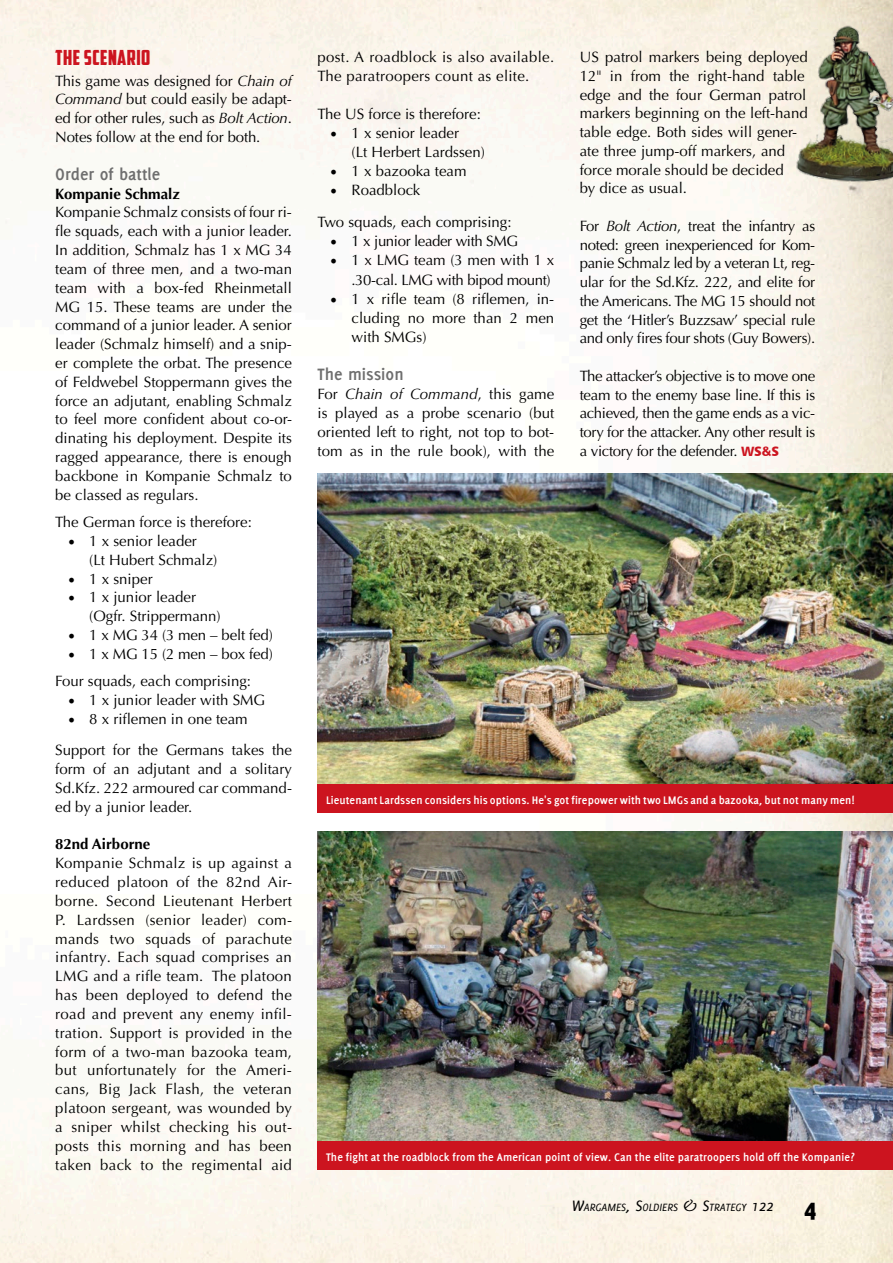
<style>
.page{position:relative;width:893px;height:1263px;background:#fff}
.page>*{position:absolute;margin:0;border:0;box-sizing:border-box;transform-origin:0 0}
.t1{font:21px "American Captain";letter-spacing:.02em;color:#cc141f}
.t2{font:700 18px "Delicious";color:#6e6e6e}
.t3{font:15px/18.8px "Optima LT Pro";color:#000;text-align:justify}
.t4{font:15px/19px "Optima LT Pro";letter-spacing:-.025em;color:#000;text-align:right}
.t5{font:15px/19px "Optima LT Pro";letter-spacing:.02em;color:#000}
.t6{font:700 15px "Optima LT Pro";color:#000}
.t7{font:700 12px "Delicious";letter-spacing:.01em;color:#fff}
.t8{font:italic 11.55px "Delicious";color:#000}
.s1{font-style:italic}
.s2{font-family:"Minion Pro";font-size:18px}
.s3{font-family:"Humanist 531 BT Black A";font-size:13.5px;color:#cc141f}
.s4{font-size:16.5px}
.s5{font-weight:800;font-style:normal;font-size:27px}
</style>
<div class="page">
<img style="left:0;top:0;width:893px;height:1263px">
<img style="left:317px;top:831px;width:576px;height:310px">
<img style="left:317px;top:474px;width:576px;height:310px">
<img style="left:0;top:421px;width:7px;height:130px">
<img style="left:782px;top:0;width:111px;height:201px">
<div style="left:317px;top:1141px;width:576px;height:28px;background:#cc141f"></div>
<div style="left:317px;top:784px;width:576px;height:28px;background:#cc141f"></div>
<h1 class="t1" style="left:55px;top:45px;width:97px">THE SCENARIO</h1>
<p class="t3" style="left:55px;top:71px;width:238px">This game was designed for <span class="s1">Chain of Command</span> but could easily be adapt&shy;ed for other rules, such as <span class="s1">Bolt Action</span>.<br>Notes follow at the end for both.</p>
<p class="t2" style="left:55px;top:164px;width:106px">Order of battle</p>
<p class="t6" style="left:55px;top:184px;width:126px">Kompanie Schmalz</p>
<p class="t3" style="left:55px;top:203px;width:238px">Kompanie Schmalz consists of four ri&shy;fle squads, each with a junior leader.<br>In addition, Schmalz has 1 x MG 34 team of three men, and a two-man team with a box-fed Rheinmetall MG 15. These teams are under the command of a junior leader. A senior leader (Schmalz himself) and a snip&shy;er complete the orbat. The presence of Feldwebel Stoppermann gives the force an adjutant, enabling Schmalz to feel more confident about co-or&shy;dinating his deployment. Despite its ragged appearance, there is enough backbone in Kompanie Schmalz to be classed as regulars.</p>
<p class="t3" style="left:55px;top:513px;width:198px">The German force is therefore:</p>
<p class="t3" style="left:89px;top:531px;width:130px;text-indent:-21px"><span class="s2">•</span> 1 x senior leader<br>(Lt Hubert Schmalz)</p>
<p class="t3" style="left:68px;top:569px;width:86px"><span class="s2">•</span> 1 x sniper</p>
<p class="t3" style="left:89px;top:588px;width:133px;text-indent:-21px"><span class="s2">•</span> 1 x junior leader (Ogfr. Strippermann)</p>
<p class="t3" style="left:68px;top:626px;width:206px"><span class="s2">•</span> 1 x MG 34 (3 men – belt fed)</p>
<p class="t3" style="left:55px;top:640px;width:219px;line-height:27.3px;text-indent:13px"><span class="s2">•</span> 1 x MG 15 (2 men – box fed)<br>Four squads, each comprising:</p>
<p class="t3" style="left:68px;top:690px;width:199px"><span class="s2">•</span> 1 x junior leader with SMG</p>
<p class="t3" style="left:55px;top:703px;width:238px;line-height:31.5px;text-indent:13px"><span class="s2">•</span> 8 x riflemen in one team<br>Support for the Germans takes the</p>
<p class="t3" style="left:55px;top:760px;width:238px">form of an adjutant and a solitary Sd.Kfz. 222 armoured car command&shy;ed by a junior leader.</p>
<p class="t6" style="left:55px;top:835px;width:97px">82nd Airborne</p>
<p class="t3" style="left:55px;top:854px;width:238px">Kompanie Schmalz is up against a reduced platoon of the 82nd Air&shy;borne. Second Lieutenant Herbert P. Lardssen (senior leader) com&shy;mands two squads of parachute infantry. Each squad comprises an LMG and a rifle team. The platoon has been deployed to defend the road and prevent any enemy infil&shy;tration. Support is provided in the form of a two-man bazooka team, but unfortunately for the Ameri&shy;cans, Big Jack Flash, the veteran platoon sergeant, was wounded by a sniper whilst checking his out&shy;posts this morning and has been taken back to the regimental aid</p>
<p class="t5" style="left:317px;top:48px;width:238px">post. A roadblock is also available.<br>The paratroopers count as elite.</p>
<p class="t3" style="left:317px;top:105px;width:165px">The US force is therefore:</p>
<p class="t3" style="left:351px;top:124px;width:135px;text-indent:-21px"><span class="s2">•</span> 1 x senior leader<br>(Lt Herbert Lardssen)</p>
<p class="t3" style="left:330px;top:162px;width:138px"><span class="s2">•</span> 1 x bazooka team</p>
<p class="t3" style="left:317px;top:175px;width:196px;line-height:31.8px;text-indent:13px"><span class="s2">•</span> Roadblock<br>Two squads, each comprising:</p>
<p class="t4" style="left:330px;top:232px;width:189px"><span class="s2">•</span> 1 x junior leader with SMG</p>
<p class="t4" style="left:330px;top:251px;width:225px"><span class="s2">•</span> 1 x LMG team (3 men with 1 x .30-cal. LMG with bipod mount)</p>
<p class="t3" style="left:351px;top:289px;width:204px;text-indent:-21px"><span class="s2">•</span> 1 x rifle team (8 riflemen, in&shy;cluding no more than 2 men with SMGs)</p>
<p class="t2" style="left:317px;top:364px;width:88px">The mission</p>
<p class="t3" style="left:317px;top:384px;width:238px">For <span class="s1">Chain of Command</span>, this game is played as a probe scenario (but oriented left to right, not top to bot&shy;tom as in the rule book), with the</p>
<p class="t3" style="left:580px;top:48px;width:230px;text-align:left">US patrol markers being deployed<br>12" in from the right-hand table edge and the four German patrol markers beginning on the left-hand table edge. Both sides will gener&shy;ate three jump-off markers, and force morale should be decided<br>by dice as usual.</p>
<p class="t3" style="left:580px;top:216px;width:237px">For <span class="s1">Bolt Action</span>, treat the infantry as noted: green inexperienced for Kom&shy;panie Schmalz led by a veteran Lt, reg&shy;ular for the Sd.Kfz. 222, and elite for the Americans. The MG 15 should not get the ‘Hitler’s Buzzsaw’ special rule and only fires four shots (Guy Bowers).</p>
<p class="t3" style="left:580px;top:366px;width:237px">The attacker’s objective is to move one team to the enemy base line. If this is achieved, then the game ends as a vic&shy;tory for the attacker. Any other result is a victory for the defender. <span class="s3">WS&amp;S</span></p>
<p class="t7" style="left:326px;top:793px;width:530px">Lieutenant Lardssen considers his options. He's got firepower with two LMGs and a bazooka, but not many men!</p>
<p class="t7" style="left:326px;top:1150px;width:530px">The fight at the roadblock from the American point of view. Can the elite paratroopers hold off the Kompanie?</p>
<p class="t8" style="left:572px;top:1200px;width:246px"><span class="s4">W</span>ARGAMES<span class="s4">, S</span>OLDIERS <span class="s4">&amp; S</span>TRATEGY <span class="s4">122</span> <span class="s5">4</span></p>
</div>
